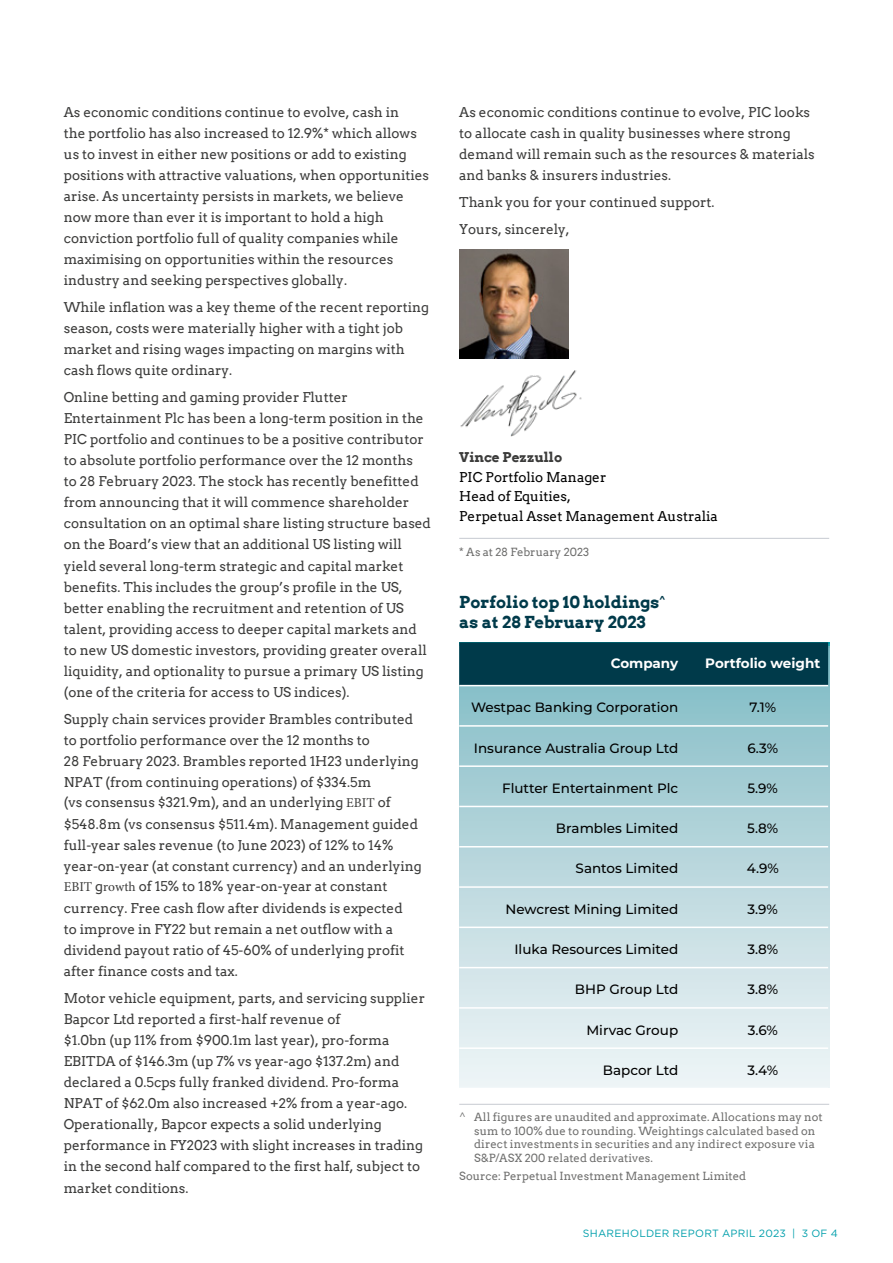
<style>
.page{position:relative;width:893px;height:1263px;background:#fff}
.page>*{position:absolute;margin:0;border:0;box-sizing:border-box;transform-origin:0 0}
.t1{font:700 16.5px/19.8px "Arvo";color:#003a4a}
.t2{font:13.5px/21px "Arvo";color:#3b3b3a}
.t3{font:500 13.5px "Montserrat";color:#000}
.t4{font:13.5px/19.5px "Arvo";color:#000}
.t5{font:700 13.5px "Montserrat";color:#fff}
.t6{font:700 13.5px "Arvo";color:#3b3b3a}
.t7{font:11.25px/13.5px "Arvo";color:#6f6f6e}
.t8{font:10.5px "Gotham";letter-spacing:.025em;color:#009fab}
.s1{font-family:"Minion Pro"}
</style>
<div class="page">
<svg style="left:459px;top:642px;width:370px;height:445px;background:#bddadf"></svg>
<hr style="left:459px;top:538px;width:370px;height:1px;background:#c7cad1">
<hr style="left:459px;top:1104px;width:370px;height:1px;background:#c7cad1">
<img style="left:459px;top:250px;width:109px;height:109px">
<div style="left:459px;top:642px;width:369px;height:43px;background:#003a4a"></div>
<hr style="left:459px;top:685px;width:232px;height:1px;background:#fff">
<hr style="left:691px;top:685px;width:137px;height:1px;background:#fff">
<hr style="left:459px;top:725px;width:232px;height:2px;background:#fff">
<hr style="left:691px;top:725px;width:137px;height:2px;background:#fff">
<hr style="left:459px;top:765px;width:232px;height:2px;background:#fff">
<hr style="left:691px;top:765px;width:137px;height:2px;background:#fff">
<hr style="left:459px;top:806px;width:232px;height:1px;background:#fff">
<hr style="left:691px;top:806px;width:137px;height:1px;background:#fff">
<hr style="left:459px;top:846px;width:232px;height:1px;background:#fff">
<hr style="left:691px;top:846px;width:137px;height:1px;background:#fff">
<hr style="left:459px;top:886px;width:232px;height:2px;background:#fff">
<hr style="left:691px;top:886px;width:137px;height:2px;background:#fff">
<hr style="left:459px;top:926px;width:232px;height:2px;background:#fff">
<hr style="left:691px;top:926px;width:137px;height:2px;background:#fff">
<hr style="left:459px;top:967px;width:232px;height:1px;background:#fff">
<hr style="left:691px;top:967px;width:137px;height:1px;background:#fff">
<hr style="left:459px;top:1007px;width:232px;height:2px;background:#fff">
<hr style="left:691px;top:1007px;width:137px;height:2px;background:#fff">
<hr style="left:459px;top:1047px;width:232px;height:2px;background:#fff">
<hr style="left:691px;top:1047px;width:137px;height:2px;background:#fff">
<img style="left:460px;top:370px;width:122px;height:67px">
<p class="t2" style="left:64px;top:101px;width:367px">As economic conditions continue to evolve, cash in<br>the portfolio has also increased to 12.9%* which allows us to invest in either new positions or add to existing positions with attractive valuations, when opportunities arise. As uncertainty persists in markets, we believe now more than ever it is important to hold a high conviction portfolio full of quality companies while maximising on opportunities within the resources industry and seeking perspectives globally.</p>
<p class="t2" style="left:64px;top:297px;width:367px">While inflation was a key theme of the recent reporting season, costs were materially higher with a tight job market and rising wages impacting on margins with cash flows quite ordinary.</p>
<p class="t2" style="left:64px;top:387px;width:369px">Online betting and gaming provider Flutter Entertainment Plc has been a long-term position in the PIC portfolio and continues to be a positive contributor to absolute portfolio performance over the 12 months<br>to 28 February 2023. The stock has recently benefitted from announcing that it will commence shareholder consultation on an optimal share listing structure based on the Board’s view that an additional US listing will yield several long-term strategic and capital market benefits. This includes the group’s profile in the US, better enabling the recruitment and retention of US talent, providing access to deeper capital markets and to new US domestic investors, providing greater overall liquidity, and optionality to pursue a primary US listing (one of the criteria for access to US indices).</p>
<p class="t2" style="left:64px;top:709px;width:359px">Supply chain services provider Brambles contributed to portfolio performance over the 12 months to<br>28 February 2023. Brambles reported 1H23 underlying NPAT (from continuing operations) of $334.5m<br>(vs consensus $321.9m), and an underlying <span class="s1">EBIT</span> of $548.8m (vs consensus $511.4m). Management guided full-year sales revenue (to June 2023) of 12% to 14% year-on-year (at constant currency) and an underlying <span class="s1">EBIT</span> g<span class="s1">rowth</span> of 15% to 18% year-on-year at constant currency. Free cash flow after dividends is expected<br>to improve in FY22 but remain a net outflow with a dividend payout ratio of 45-60% of underlying profit after finance costs and tax.</p>
<p class="t2" style="left:64px;top:988px;width:363px">Motor vehicle equipment, parts, and servicing supplier Bapcor Ltd reported a first-half revenue of<br>$1.0bn (up 11% from $900.1m last year), pro-forma EBITDA of $146.3m (up 7% vs year-ago $137.2m) and declared a 0.5cps fully franked dividend. Pro-forma NPAT of $62.0m also increased +2% from a year-ago.<br>Operationally, Bapcor expects a solid underlying performance in FY2023 with slight increases in trading in the second half compared to the first half, subject to market conditions.</p>
<p class="t2" style="left:459px;top:101px;width:357px">As economic conditions continue to evolve, PIC looks to allocate cash in quality businesses where strong demand will remain such as the resources &amp; materials and banks &amp; insurers industries.</p>
<p class="t2" style="left:459px;top:188px;width:257px;line-height:27.5px">Thank you for your continued support.<br>Yours, sincerely,</p>
<p class="t6" style="left:459px;top:449px;width:105px">Vince Pezzullo</p>
<p class="t4" style="left:459px;top:467px;width:260px">PIC Portfolio Manager<br>Head of Equities,<br>Perpetual Asset Management Australia</p>
<p class="t7" style="left:459px;top:545px;width:131px">* As at 28 February 2023</p>
<p class="t1" style="left:459px;top:592px;width:207px">Porfolio top 10 holdings<sup>^ </sup>as at 28 February 2023</p>
<p class="t5" style="left:611px;top:654px;width:69px">Company</p>
<p class="t5" style="left:705px;top:654px;width:116px">Portfolio weight</p>
<p class="t3" style="left:471px;top:698px;width:209px">Westpac Banking Corporation</p>
<p class="t3" style="left:749px;top:698px;width:28px">7.1%</p>
<p class="t3" style="left:474px;top:738px;width:206px">Insurance Australia Group Ltd</p>
<p class="t3" style="left:747px;top:738px;width:32px">6.3%</p>
<p class="t3" style="left:502px;top:779px;width:178px">Flutter Entertainment Plc</p>
<p class="t3" style="left:747px;top:779px;width:32px">5.9%</p>
<p class="t3" style="left:556px;top:819px;width:124px">Brambles Limited</p>
<p class="t3" style="left:747px;top:819px;width:32px">5.8%</p>
<p class="t3" style="left:576px;top:859px;width:104px">Santos Limited</p>
<p class="t3" style="left:747px;top:859px;width:34px">4.9%</p>
<p class="t3" style="left:505px;top:899px;width:174px">Newcrest Mining Limited</p>
<p class="t3" style="left:747px;top:899px;width:32px">3.9%</p>
<p class="t3" style="left:514px;top:940px;width:165px">Iluka Resources Limited</p>
<p class="t3" style="left:747px;top:940px;width:32px">3.8%</p>
<p class="t3" style="left:575px;top:980px;width:105px">BHP Group Ltd</p>
<p class="t3" style="left:747px;top:980px;width:32px">3.8%</p>
<p class="t3" style="left:586px;top:1020px;width:93px">Mirvac Group</p>
<p class="t3" style="left:748px;top:1020px;width:32px">3.6%</p>
<p class="t3" style="left:603px;top:1061px;width:77px">Bapcor Ltd</p>
<p class="t3" style="left:747px;top:1061px;width:32px">3.4%</p>
<p class="t7" style="left:474px;top:1111px;width:350px;text-indent:-15px">^ All figures are unaudited and approximate. Allocations may not sum to 100% due to rounding. Weightings calculated based on direct investments in securities and any indirect exposure via S&amp;P/ASX 200 related derivatives.</p>
<p class="t7" style="left:459px;top:1169px;width:288px">Source: Perpetual Investment Management Limited</p>
<p class="t8" style="left:583px;top:1227px;width:256px">SHAREHOLDER REPORT APRIL 2023 | 3 OF 4</p>
</div>
